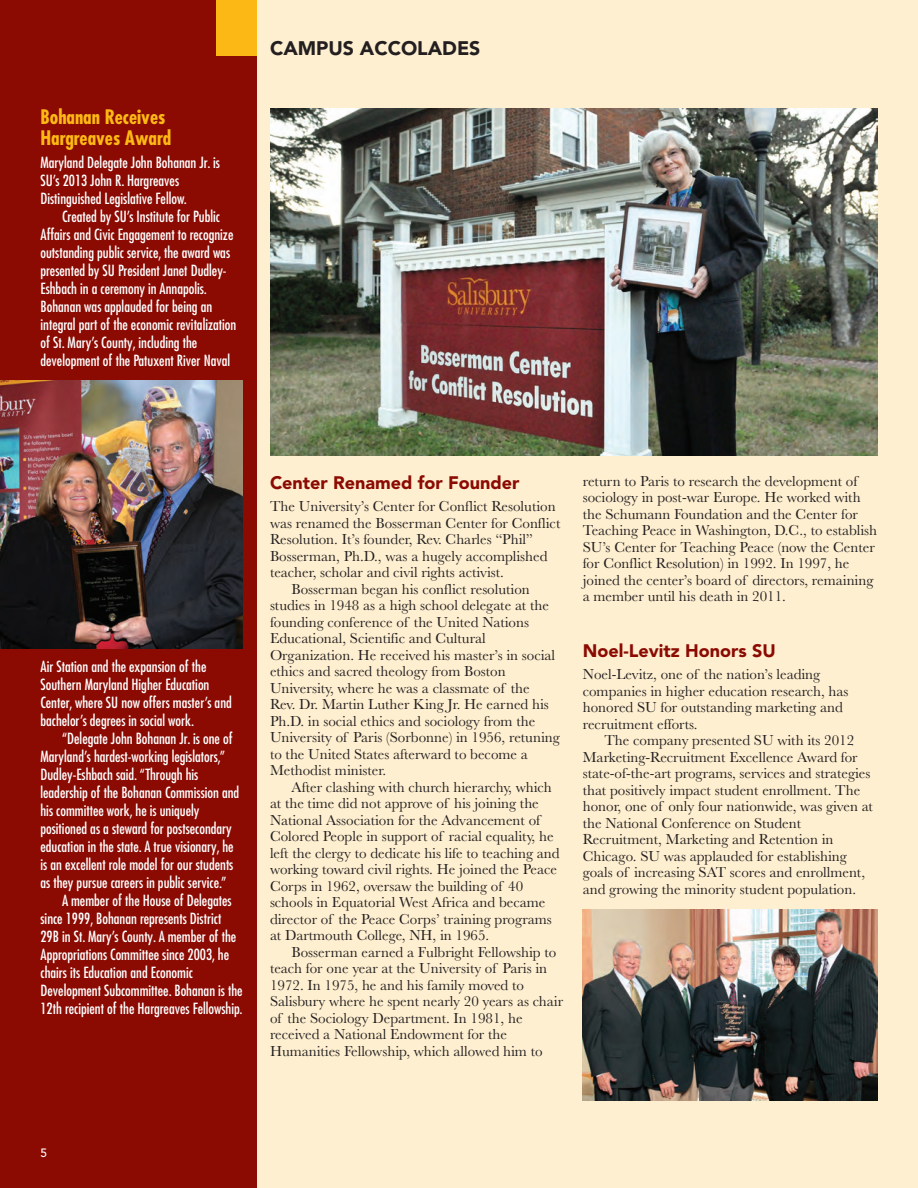
<style>
.page{position:relative;width:918px;height:1188px;background:#feefd0}
.page>*{position:absolute;margin:0;border:0;box-sizing:border-box;transform-origin:0 0}
.t1{font:700 condensed 19.5px/21px "Futura Com";color:#fcb814}
.t2{font:900 19.5px "Avenir LT Com";color:#231f20}
.t3{font:900 18px "Avenir LT Com";color:#8b0a02}
.t4{font:15px/16.5px "Baskerville";color:#231f20}
.t5{font:500 condensed 15px/18px "Futura Com";color:#fff}
.t6{font:500 12px "Avenir LT Com";color:#fff}
</style>
<div class="page">
<div style="left:0;top:0;width:257px;height:1188px;background:#8b0a02"></div>
<div style="left:216px;top:0;width:40px;height:56px;background:#fcb814"></div>
<img style="left:0;top:381px;width:243px;height:268px">
<img style="left:270px;top:108px;width:608px;height:348px">
<img style="left:583px;top:910px;width:295px;height:191px">
<h1 class="t1" style="left:40px;top:106px;width:132px">Bohanan Receives<br>Hargreaves Award</h1>
<p class="t5" style="left:40px;top:154px;width:181px">Maryland Delegate John Bohanan Jr. is<br>SU’s 2013 John R. Hargreaves<br>Distinguished Legislative Fellow.</p>
<p class="t5" style="left:40px;top:208px;width:197px;text-indent:22px">Created by SU’s Institute for Public Affairs and Civic Engagement to recognize outstanding public service, the award was presented by SU President Janet Dudley-Eshbach in a ceremony in Annapolis.<br>Bohanan was applauded for being an integral part of the economic revitalization of St. Mary’s County, including the development of the Patuxent River Naval</p>
<h1 class="t2" style="left:270px;top:37px;width:212px">CAMPUS ACCOLADES</h1>
<p class="t5" style="left:40px;top:658px;width:193px">Air Station and the expansion of the Southern Maryland Higher Education Center, where SU now offers master’s and bachelor’s degrees in social work.</p>
<p class="t5" style="left:62px;top:730px;width:172px">“Delegate John Bohanan Jr. is one of</p>
<p class="t5" style="left:40px;top:748px;width:186px">Maryland’s hardest-working legislators,”</p>
<p class="t5" style="left:40px;top:766px;width:159px">Dudley-Eshbach said. “Through his</p>
<p class="t5" style="left:40px;top:784px;width:200px">leadership of the Bohanan Commission and</p>
<p class="t5" style="left:40px;top:802px;width:160px">his committee work, he is uniquely</p>
<p class="t5" style="left:40px;top:820px;width:193px">positioned as a steward for postsecondary</p>
<p class="t5" style="left:40px;top:838px;width:195px">education in the state. A true visionary, he</p>
<p class="t5" style="left:40px;top:856px;width:194px">is an excellent role model for our students</p>
<p class="t5" style="left:40px;top:874px;width:187px">as they pursue careers in public service.”</p>
<p class="t5" style="left:62px;top:892px;width:171px">A member of the House of Delegates</p>
<p class="t5" style="left:40px;top:910px;width:182px">since 1999, Bohanan represents District</p>
<p class="t5" style="left:40px;top:928px;width:197px">29B in St. Mary’s County. A member of the</p>
<p class="t5" style="left:40px;top:946px;width:190px">Appropriations Committee since 2003, he</p>
<p class="t5" style="left:40px;top:964px;width:154px">chairs its Education and Economic</p>
<p class="t5" style="left:40px;top:982px;width:204px">Development Subcommittee. Bohanan is the</p>
<p class="t5" style="left:40px;top:1000px;width:204px">12th recipient of the Hargreaves Fellowship.</p>
<p class="t3" style="left:270px;top:472px;width:251px">Center Renamed for Founder</p>
<p class="t4" style="left:270px;top:500px;width:287px">The University’s Center for Conflict Resolution</p>
<p class="t4" style="left:270px;top:516px;width:292px">was renamed the Bosserman Center for Conflict</p>
<p class="t4" style="left:270px;top:533px;width:264px">Resolution. It’s founder, Rev. Charles “Phil”</p>
<p class="t4" style="left:270px;top:549px;width:279px">Bosserman, Ph.D., was a hugely accomplished</p>
<p class="t4" style="left:270px;top:566px;width:235px">teacher, scholar and civil rights activist.</p>
<p class="t4" style="left:292px;top:582px;width:240px">Bosserman began his conflict resolution</p>
<p class="t4" style="left:270px;top:599px;width:280px">studies in 1948 as a high school delegate at the</p>
<p class="t4" style="left:270px;top:615px;width:261px">founding conference of the United Nations</p>
<p class="t4" style="left:270px;top:632px;width:217px">Educational, Scientific and Cultural</p>
<p class="t4" style="left:270px;top:648px;width:287px">Organization. He received his master’s in social</p>
<p class="t4" style="left:270px;top:665px;width:237px">ethics and sacred theology from Boston</p>
<p class="t4" style="left:270px;top:681px;width:261px">University, where he was a classmate of the</p>
<p class="t4" style="left:270px;top:698px;width:280px">Rev. Dr. Martin Luther King Jr. He earned his</p>
<p class="t4" style="left:270px;top:714px;width:267px">Ph.D. in social ethics and sociology from the</p>
<p class="t4" style="left:270px;top:731px;width:291px">University of Paris (Sorbonne) in 1956, retuning</p>
<p class="t4" style="left:270px;top:747px;width:259px">to the United States afterward to become a</p>
<p class="t4" style="left:270px;top:764px;width:118px">Methodist minister.</p>
<p class="t4" style="left:292px;top:780px;width:262px">After clashing with church hierarchy, which</p>
<p class="t4" style="left:270px;top:797px;width:270px">at the time did not approve of his joining the</p>
<p class="t4" style="left:270px;top:813px;width:272px">National Association for the Advancement of</p>
<p class="t4" style="left:270px;top:830px;width:285px">Colored People in support of racial equality, he</p>
<p class="t4" style="left:270px;top:846px;width:291px">left the clergy to dedicate his life to teaching and</p>
<p class="t4" style="left:270px;top:863px;width:289px">working toward civil rights. He joined the Peace</p>
<p class="t4" style="left:270px;top:879px;width:255px">Corps in 1962, oversaw the building of 40</p>
<p class="t4" style="left:270px;top:896px;width:277px">schools in Equatorial West Africa and became</p>
<p class="t4" style="left:270px;top:912px;width:283px">director of the Peace Corps’ training programs</p>
<p class="t4" style="left:270px;top:929px;width:221px">at Dartmouth College, NH, in 1965.</p>
<p class="t4" style="left:292px;top:945px;width:266px">Bosserman earned a Fulbright Fellowship to</p>
<p class="t4" style="left:270px;top:962px;width:279px">teach for one year at the University of Paris in</p>
<p class="t4" style="left:270px;top:978px;width:256px">1972. In 1975, he and his family moved to</p>
<p class="t4" style="left:270px;top:995px;width:295px">Salisbury where he spent nearly 20 years as chair</p>
<p class="t4" style="left:270px;top:1011px;width:254px">of the Sociology Department. In 1981, he</p>
<p class="t4" style="left:270px;top:1028px;width:239px">received a National Endowment for the</p>
<p class="t4" style="left:270px;top:1044px;width:274px">Humanities Fellowship, which allowed him to</p>
<p class="t4" style="left:583px;top:474px;width:296px">return to Paris to research the development of sociology in post-war Europe. He worked with the Schumann Foundation and the Center for Teaching Peace in Washington, D.C., to establish SU’s Center for Teaching Peace (now the Center for Conflict Resolution) in 1992. In 1997, he joined the center’s board of directors, remaining a member until his death in 2011.</p>
<p class="t3" style="left:583px;top:640px;width:194px">Noel-Levitz Honors SU</p>
<p class="t4" style="left:583px;top:668px;width:267px">Noel-Levitz, one of the nation’s leading companies in higher education research, has honored SU for outstanding marketing and recruitment efforts.</p>
<p class="t4" style="left:583px;top:734px;width:292px;text-indent:22px">The company presented SU with its 2012<br>Marketing-Recruitment Excellence Award for state-of-the-art programs, services and strategies that positively impact student enrollment. The honor, one of only four nationwide, was given at the National Conference on Student Recruitment, Marketing and Retention in Chicago. SU was applauded for establishing goals of increasing SAT scores and enrollment, and growing the minority student population.</p>
<p class="t6" style="left:40px;top:1145px;width:8px">5</p>
</div>
